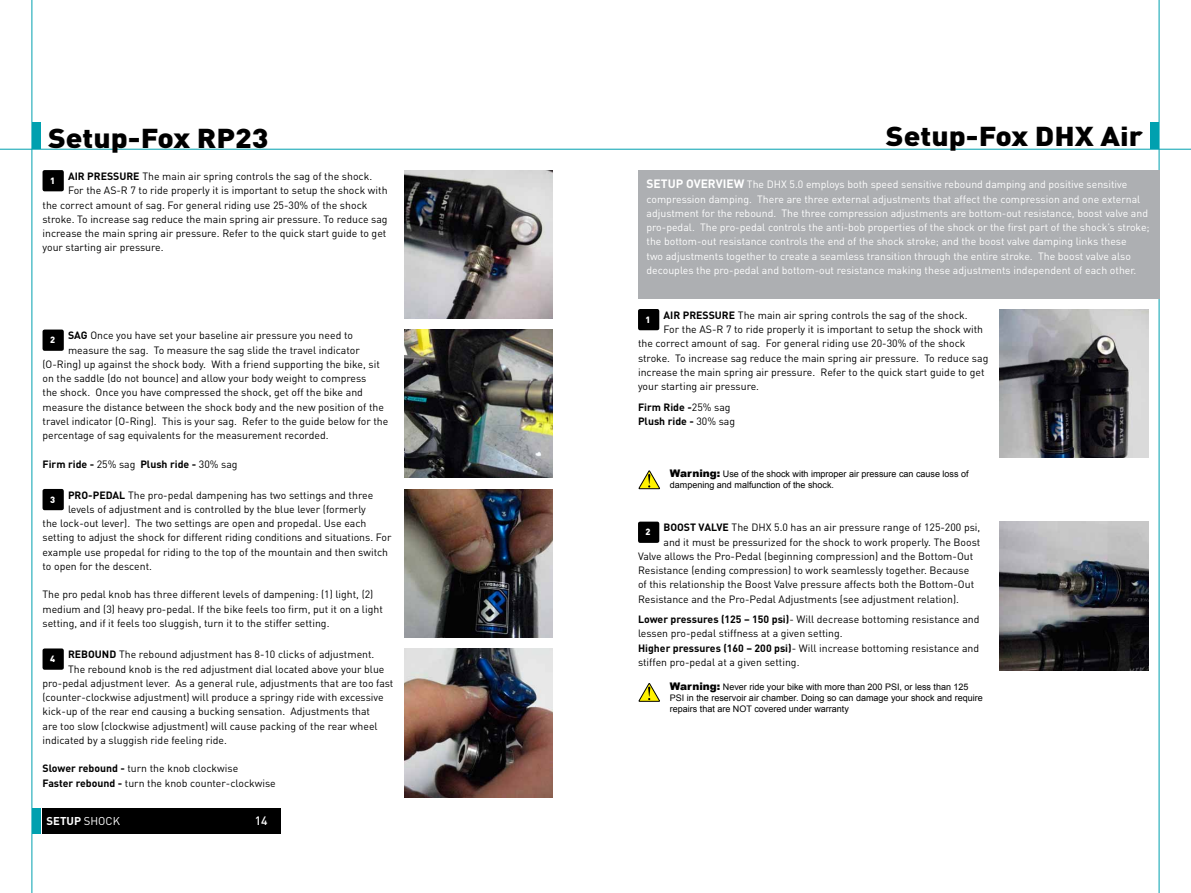
<style>
.page{position:relative;width:1191px;height:893px;background:#fff}
.page>*{position:absolute;margin:0;border:0;box-sizing:border-box;transform-origin:0 0}
.t1{font:900 27px "DIN";color:#000;scale:1.11 1}
.t2{font:500 12px "DIN";color:#fff}
.t3{font:700 11.25px "DIN";color:#fff}
.t4{font:11.25px "DIN";color:#fff}
.t5{font:10.5px/14.2px "DIN";color:#000}
.t6{font:10.5px/14.2px "DIN";color:#fff}
.t7{font:700 10.5px/14.2px "DIN";color:#000}
.t8{font:9px/10.8px "Arial";color:#000}
.t9{font:900 9px "DIN";color:#fff}
.s1{font-weight:700}
.s2{font-weight:400}
.s3{font-weight:700;font-size:12px}
.s4{font-weight:900;font-size:10.5px}
</style>
<div class="page">
<hr style="left:32px;top:0;width:1px;height:893px;background:#00a0af">
<hr style="left:1158px;top:0;width:1px;height:893px;background:#00a0af">
<hr style="left:0;top:149px;width:1191px;height:1px;background:#00a0af">
<div style="left:32px;top:808px;width:9px;height:25px;background:#00a0af"></div>
<div style="left:255px;top:808px;width:25px;height:25px;background:#000"></div>
<div style="left:42px;top:808px;width:213px;height:25px;background:#000"></div>
<div style="left:32px;top:122px;width:9px;height:27px;background:#00a0af"></div>
<div style="left:1150px;top:122px;width:8px;height:27px;background:#00a0af"></div>
<div style="left:43px;top:648px;width:21px;height:22px;background:#000;border-radius:2px"></div>
<div style="left:638px;top:170px;width:521px;height:129px;background:#adafb2"></div>
<img style="left:999px;top:309px;width:149px;height:149px">
<div style="left:638px;top:309px;width:21px;height:21px;background:#000;border-radius:2px"></div>
<svg style="left:638px;top:471px;width:22px;height:18px"></svg>
<img style="left:999px;top:522px;width:149px;height:148px">
<svg style="left:638px;top:683px;width:22px;height:19px"></svg>
<div style="left:638px;top:522px;width:21px;height:21px;background:#000;border-radius:2px"></div>
<div style="left:43px;top:170px;width:21px;height:21px;background:#000;border-radius:2px"></div>
<div style="left:43px;top:330px;width:21px;height:21px;background:#000;border-radius:2px"></div>
<div style="left:43px;top:489px;width:21px;height:21px;background:#000;border-radius:2px"></div>
<img style="left:404px;top:170px;width:149px;height:149px">
<img style="left:404px;top:330px;width:149px;height:148px">
<img style="left:404px;top:489px;width:149px;height:149px">
<img style="left:404px;top:648px;width:149px;height:149px">
<h1 class="t1" style="left:48px;top:120px;width:200px">Setup-Fox RP23</h1>
<p class="t5" style="left:68px;top:169px;width:306px"><span class="s1">Air pressure</span> The main air spring controls the sag of the shock.</p>
<p class="t5" style="left:68px;top:183px;width:321px">For the AS-R 7 to ride properly it is important to setup the shock with</p>
<p class="t5" style="left:43px;top:197px;width:326px">the correct amount of sag. For general riding use 25-30% of the shock</p>
<p class="t5" style="left:43px;top:212px;width:346px">stroke. To increase sag reduce the main spring air pressure. To reduce sag</p>
<p class="t5" style="left:43px;top:226px;width:345px">increase the main spring air pressure. Refer to the quick start guide to get</p>
<p class="t5" style="left:43px;top:240px;width:123px">your starting air pressure.</p>
<p class="t9" style="left:50px;top:175px;width:7px">1</p>
<p class="t5" style="left:68px;top:328px;width:286px"><span class="s1">sag</span> Once you have set your baseline air pressure you need to</p>
<p class="t5" style="left:68px;top:342px;width:293px">measure the sag. To measure the sag slide the travel indicator</p>
<p class="t5" style="left:43px;top:357px;width:339px">(O-Ring) up against the shock body. With a friend supporting the bike, sit</p>
<p class="t5" style="left:43px;top:371px;width:325px">on the saddle (do not bounce) and allow your body weight to compress</p>
<p class="t5" style="left:43px;top:385px;width:322px">the shock. Once you have compressed the shock, get off the bike and</p>
<p class="t5" style="left:43px;top:399px;width:343px">measure the distance between the shock body and the new position of the</p>
<p class="t5" style="left:43px;top:414px;width:347px">travel indicator (O-Ring). This is your sag. Refer to the guide below for the</p>
<p class="t5" style="left:43px;top:428px;width:287px">percentage of sag equivalents for the measurement recorded.</p>
<p class="t7" style="left:43px;top:456px;width:197px">Firm ride - <span class="s2">25% sag</span> Plush ride - <span class="s2">30% sag</span></p>
<p class="t9" style="left:50px;top:334px;width:7px">2</p>
<p class="t5" style="left:68px;top:488px;width:307px"><span class="s1">Pro-Pedal</span> The pro-pedal dampening has two settings and three</p>
<p class="t5" style="left:68px;top:502px;width:299px">levels of adjustment and is controlled by the blue lever (formerly</p>
<p class="t5" style="left:43px;top:516px;width:325px">the lock-out lever). The two settings are open and propedal. Use each</p>
<p class="t5" style="left:43px;top:530px;width:350px">setting to adjust the shock for different riding conditions and situations. For</p>
<p class="t5" style="left:43px;top:544px;width:347px">example use propedal for riding to the top of the mountain and then switch</p>
<p class="t5" style="left:43px;top:559px;width:111px">to open for the descent.</p>
<p class="t5" style="left:43px;top:587px;width:342px">The pro pedal knob has three different levels of dampening: (1) light, (2) medium and (3) heavy pro-pedal. If the bike feels too firm, put it on a light setting, and if it feels too sluggish, turn it to the stiffer setting.</p>
<p class="t9" style="left:50px;top:493px;width:7px">3</p>
<p class="t5" style="left:68px;top:647px;width:308px"><span class="s1">rebound</span> The rebound adjustment has 8-10 clicks of adjustment.</p>
<p class="t5" style="left:68px;top:662px;width:318px">The rebound knob is the red adjustment dial located above your blue</p>
<p class="t5" style="left:43px;top:676px;width:352px">pro-pedal adjustment lever. As a general rule, adjustments that are too fast</p>
<p class="t5" style="left:43px;top:690px;width:343px">(counter-clockwise adjustment) will produce a springy ride with excessive</p>
<p class="t5" style="left:43px;top:704px;width:329px">kick-up of the rear end causing a bucking sensation. Adjustments that</p>
<p class="t5" style="left:43px;top:719px;width:337px">are too slow (clockwise adjustment) will cause packing of the rear wheel</p>
<p class="t5" style="left:43px;top:733px;width:186px">indicated by a sluggish ride feeling ride.</p>
<p class="t5" style="left:43px;top:761px;width:235px"><span class="s1">Slower rebound -</span> turn the knob clockwise<br><span class="s1">Faster rebound -</span> turn the knob counter-clockwise</p>
<p class="t9" style="left:50px;top:653px;width:7px">4</p>
<p class="t3" style="left:47px;top:813px;width:8px">SETUP</p>
<p class="t4" style="left:84px;top:814px;width:8px">shoc</p>
<p class="t4" style="left:113px;top:814px;width:9px">k</p>
<p class="t2" style="left:255px;top:813px;width:14px">14</p>
<h1 class="t1" style="left:886px;top:118px;width:233px">Setup-Fox DHX Air</h1>
<p class="t6" style="left:646px;top:177px;width:505px"><span class="s3">Setup Overview</span> The DHX 5.0 employs both speed sensitive rebound damping and positive sensitive compression damping. There are three external adjustments that affect the compression and one external adjustment for the rebound. The three compression adjustments are bottom-out resistance, boost valve and pro-pedal. The pro-pedal controls the anti-bob properties of the shock or the first part of the shock’s stroke; the bottom-out resistance controls the end of the shock stroke; and the boost valve damping links these<br>two adjustments together to create a seamless transition through the entire stroke. The boost valve also decouples the pro-pedal and bottom-out resistance making these adjustments independent of each other.</p>
<p class="t5" style="left:663px;top:308px;width:306px"><span class="s1">Air pressure</span> The main air spring controls the sag of the shock.</p>
<p class="t5" style="left:663px;top:322px;width:321px">For the AS-R 7 to ride properly it is important to setup the shock with</p>
<p class="t5" style="left:638px;top:336px;width:329px">the correct amount of sag. For general riding use 20-30% of the shock</p>
<p class="t5" style="left:638px;top:351px;width:352px">stroke. To increase sag reduce the main spring air pressure. To reduce sag</p>
<p class="t5" style="left:638px;top:365px;width:348px">increase the main spring air pressure. Refer to the quick start guide to get</p>
<p class="t5" style="left:638px;top:379px;width:123px">your starting air pressure.</p>
<p class="t7" style="left:638px;top:399px;width:99px">Firm Ride -<span class="s2">25% sag<br></span>Plush ride - <span class="s2">30% sag</span></p>
<p class="t9" style="left:645px;top:314px;width:7px">1</p>
<p class="t8" style="left:670px;top:469px;width:300px"><span class="s4">Warning:</span> Use of the shock with improper air pressure can cause loss of dampening and malfunction of the shock.</p>
<p class="t5" style="left:663px;top:520px;width:318px"><span class="s1">boost valve</span> The DHX 5.0 has an air pressure range of 125-200 psi,</p>
<p class="t5" style="left:663px;top:534px;width:318px">and it must be pressurized for the shock to work properly. The Boost</p>
<p class="t5" style="left:638px;top:549px;width:337px">Valve allows the Pro-Pedal (beginning compression) and the Bottom-Out</p>
<p class="t5" style="left:638px;top:563px;width:333px">Resistance (ending compression) to work seamlessly together. Because</p>
<p class="t5" style="left:638px;top:577px;width:338px">of this relationship the Boost Valve pressure affects both the Bottom-Out</p>
<p class="t5" style="left:638px;top:591px;width:322px">Resistance and the Pro-Pedal Adjustments (see adjustment relation).</p>
<p class="t5" style="left:638px;top:612px;width:343px"><span class="s1">Lower pressures (125 – 150 psi)</span>- Will decrease bottoming resistance and lessen pro-pedal stiffness at a given setting.<br><span class="s1">H igher pressures (160 – 200 psi)</span>- Will increase bottoming resistance and stiffen pro-pedal at a given setting.</p>
<p class="t8" style="left:670px;top:681px;width:314px"><span class="s4">Warning:</span> Never ride your bike with more than 200 PSI, or less than 125<br>PSI in the reservoir air chamber. Doing so can damage your shock and require repairs that are NOT covered under warranty</p>
<p class="t9" style="left:645px;top:526px;width:7px">2</p>
</div>
